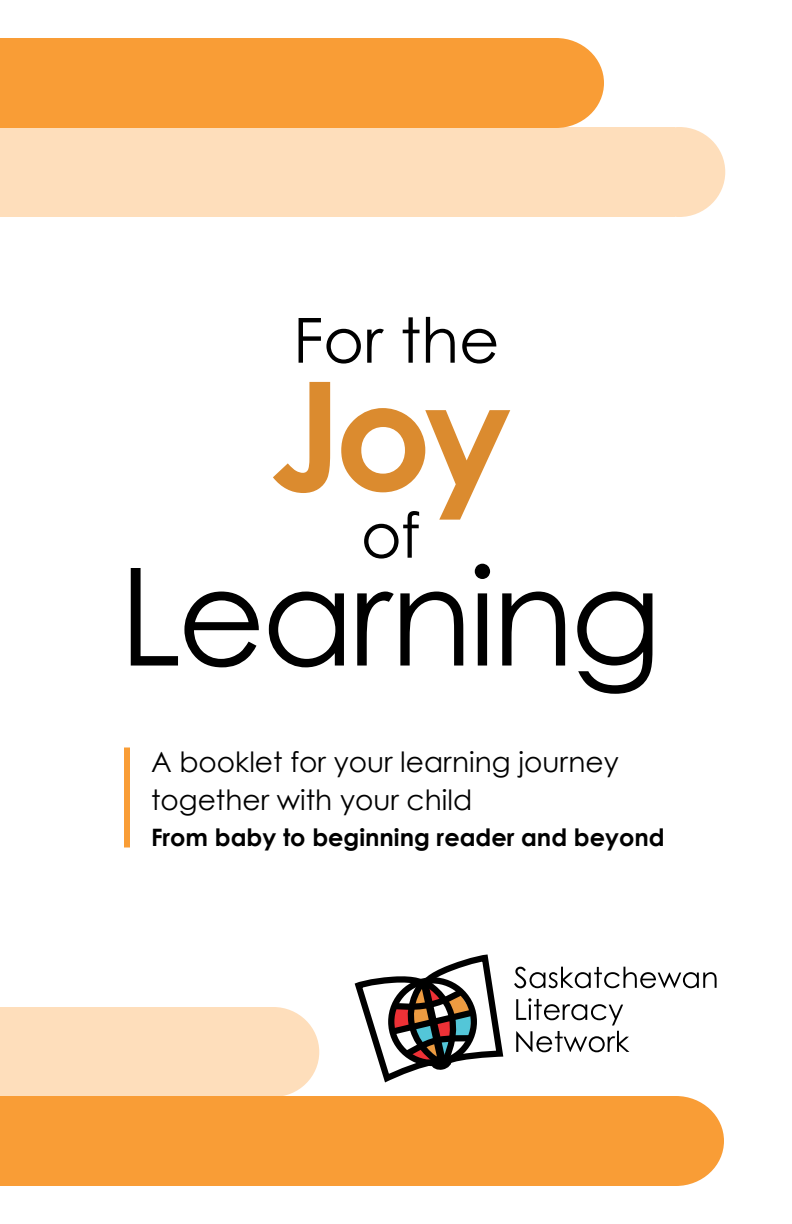
<style>
.page{position:relative;width:792px;height:1224px;background:#fff}
.page>*{position:absolute;margin:0;border:0;box-sizing:border-box;transform-origin:0 0}
.t1{font:700 150.8px "Century Gothic";color:#db8b2f}
.t2{font:135.8px "Century Gothic";letter-spacing:-.03em;color:#000}
.t3{font:62.2px "Century Gothic";color:#000}
.t4{font:28px/38px "Century Gothic";color:#000}
.t5{font:700 24px "Century Gothic";color:#000}
</style>
<div class="page">
<div style="left:227px;top:1007px;width:92px;height:90px;background:#fedebb;border-radius:50%"></div>
<div style="left:0;top:1007px;width:272px;height:90px;background:#fedebb"></div>
<div style="left:0;top:127px;width:674px;height:90px;background:#fedebb"></div>
<div style="left:633px;top:127px;width:92px;height:90px;background:#fedebb;border-radius:50%"></div>
<svg style="left:354px;top:954px;width:150px;height:129px"></svg>
<svg style="left:514px;top:967px;width:203px;height:21px"></svg>
<svg style="left:516px;top:998px;width:107px;height:27px"></svg>
<svg style="left:516px;top:1031px;width:113px;height:21px"></svg>
<div style="left:0;top:38px;width:555px;height:90px;background:#f99d36"></div>
<div style="left:508px;top:38px;width:96px;height:90px;background:#f99d36;border-radius:50%"></div>
<div style="left:0;top:1096px;width:675px;height:90px;background:#f99d36"></div>
<div style="left:628px;top:1096px;width:96px;height:90px;background:#f99d36;border-radius:50%"></div>
<div style="left:124px;top:748px;width:6px;height:100px;background:#f99d36"></div>
<h3 class="t3" style="left:293px;top:302px;width:208px">For the</h3>
<h1 class="t1" style="left:270px;top:341px;width:243px">Joy</h1>
<h3 class="t3" style="left:361px;top:497px;width:61px">of</h3>
<h2 class="t2" style="left:119px;top:534px;width:545px">Learning</h2>
<p class="t4" style="left:151px;top:742px;width:469px">A booklet for your learning journey together with your child</p>
<p class="t5" style="left:151px;top:822px;width:515px">From baby to beginning reader and beyond</p>
</div>
